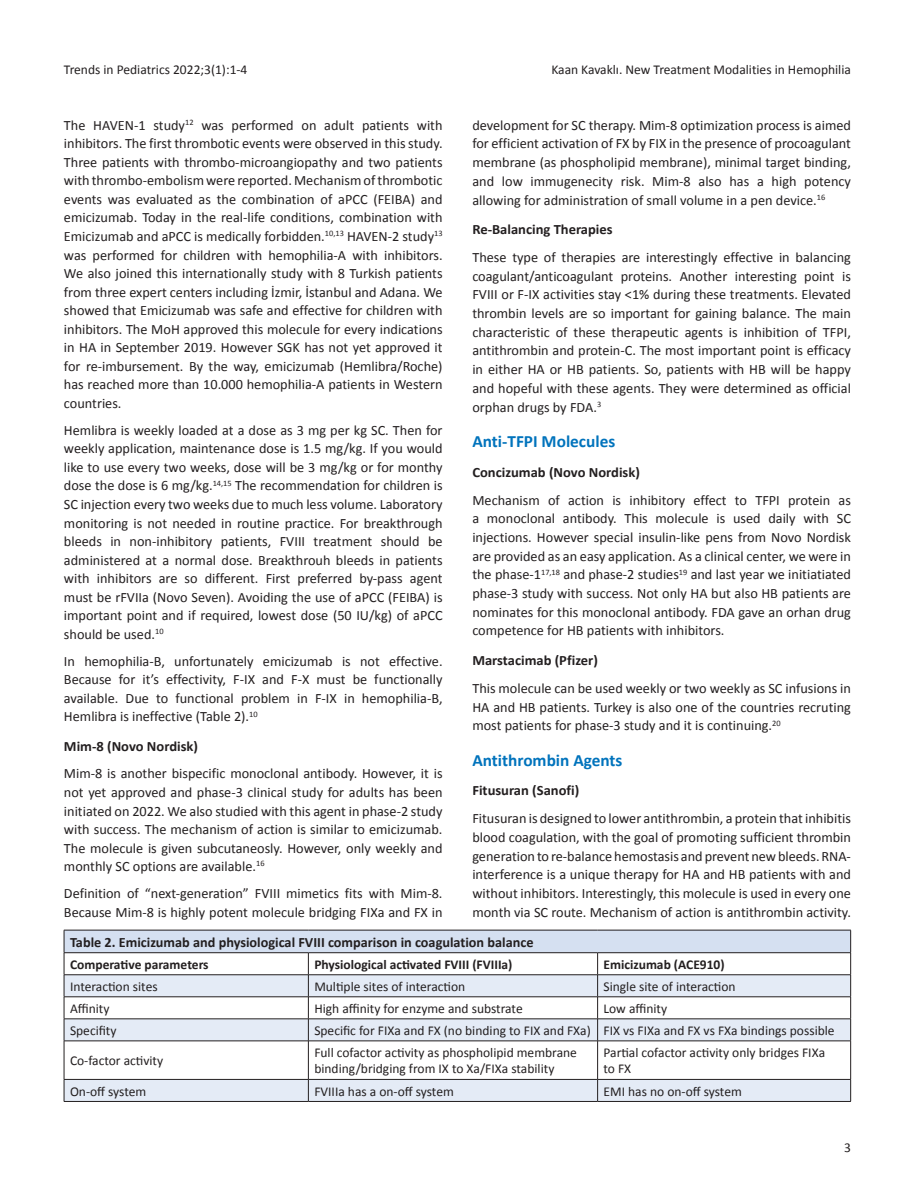
<style>
.page{position:relative;width:915px;height:1191px;background:#fff}
.page>*{position:absolute;margin:0;border:0;box-sizing:border-box;transform-origin:0 0}
.ANA_BASLIK{font:700 17.25px "Calibri";color:#0073bc}
.YAZI{font:14.25px/18.6px "Calibri";color:#231f20;text-align:justify}
.ARA_BALIK{font:700 14.25px "Calibri";color:#231f20}
.TABLO-BASI{font:700 14.25px "Calibri";color:#231f20}
.TABLO-YAZI{font:13.5px/16.5px "Calibri";color:#231f20}
.TABLO-ARA{font:700 13.5px "Calibri";color:#231f20}
</style>
<div class="page">
<div style="left:64px;top:930px;width:786px;height:22px;background:#d5e0f1"></div>
<div style="left:65px;top:975px;width:785px;height:126px;background:#e4ebf6"></div>
<svg style="left:65px;top:997px;width:785px;height:82px"></svg>
<svg style="left:308px;top:953px;width:1px;height:87px"></svg>
<svg style="left:597px;top:953px;width:1px;height:87px"></svg>
<hr style="left:308px;top:1041px;width:1px;height:38px;background:#231f20">
<hr style="left:597px;top:1041px;width:1px;height:38px;background:#231f20">
<svg style="left:308px;top:1080px;width:1px;height:21px"></svg>
<svg style="left:597px;top:1080px;width:1px;height:21px"></svg>
<hr style="left:64px;top:1041px;width:1px;height:38px;background:#231f20">
<hr style="left:850px;top:1041px;width:1px;height:38px;background:#231f20">
<hr style="left:64px;top:930px;width:244px;height:1px;background:#231f20">
<hr style="left:308px;top:930px;width:289px;height:1px;background:#231f20">
<hr style="left:597px;top:930px;width:253px;height:1px;background:#231f20">
<hr style="left:64px;top:952px;width:244px;height:1px;background:#231f20">
<hr style="left:308px;top:952px;width:289px;height:1px;background:#231f20">
<hr style="left:597px;top:952px;width:253px;height:1px;background:#231f20">
<hr style="left:64px;top:974px;width:244px;height:1px;background:#231f20">
<hr style="left:308px;top:974px;width:289px;height:1px;background:#231f20">
<hr style="left:597px;top:974px;width:253px;height:1px;background:#231f20">
<hr style="left:64px;top:996px;width:244px;height:1px;background:#231f20">
<hr style="left:308px;top:996px;width:289px;height:1px;background:#231f20">
<hr style="left:597px;top:996px;width:253px;height:1px;background:#231f20">
<hr style="left:64px;top:1018px;width:244px;height:1px;background:#231f20">
<svg style="left:64px;top:930px;width:1px;height:110px"></svg>
<hr style="left:308px;top:1018px;width:289px;height:1px;background:#231f20">
<hr style="left:597px;top:1018px;width:253px;height:1px;background:#231f20">
<svg style="left:850px;top:930px;width:1px;height:110px"></svg>
<hr style="left:64px;top:1040px;width:244px;height:1px;background:#231f20">
<hr style="left:308px;top:1040px;width:289px;height:1px;background:#231f20">
<hr style="left:597px;top:1040px;width:253px;height:1px;background:#231f20">
<hr style="left:64px;top:1079px;width:244px;height:1px;background:#231f20">
<svg style="left:64px;top:1079px;width:1px;height:22px"></svg>
<hr style="left:308px;top:1079px;width:289px;height:1px;background:#231f20">
<hr style="left:597px;top:1079px;width:253px;height:1px;background:#231f20">
<svg style="left:850px;top:1079px;width:1px;height:22px"></svg>
<hr style="left:64px;top:1101px;width:244px;height:1px;background:#231f20">
<hr style="left:308px;top:1101px;width:289px;height:1px;background:#231f20">
<hr style="left:597px;top:1101px;width:253px;height:1px;background:#231f20">
<p class="TABLO-YAZI" style="left:64px;top:62px;width:185px">Trends in Pediatrics 2022;3(1):1-4</p>
<p class="TABLO-YAZI" style="left:551px;top:62px;width:301px">Kaan Kavaklı. New Treatment Modalities in Hemophilia</p>
<p class="YAZI" style="left:64px;top:116px;width:380px">The HAVEN-1 study<sup>12</sup> was performed on adult patients with inhibitors. The first thrombotic events were observed in this study.<br>Three patients with thrombo-microangiopathy and two patients with thrombo-embolism were reported. Mechanism of thrombotic events was evaluated as the combination of aPCC (FEIBA) and emicizumab. Today in the real-life conditions, combination with Emicizumab and aPCC is medically forbidden.<sup>10,13</sup> HAVEN-2 study<sup>13 </sup>was performed for children with hemophilia-A with inhibitors.<br>We also joined this internationally study with 8 Turkish patients from three expert centers including İzmir, İstanbul and Adana. We showed that Emicizumab was safe and effective for children with inhibitors. The MoH approved this molecule for every indications in HA in September 2019. However SGK has not yet approved it for re-imbursement. By the way, emicizumab (Hemlibra/Roche) has reached more than 10.000 hemophilia-A patients in Western countries.</p>
<p class="YAZI" style="left:64px;top:421px;width:380px">Hemlibra is weekly loaded at a dose as 3 mg per kg SC. Then for weekly application, maintenance dose is 1.5 mg/kg. If you would like to use every two weeks, dose will be 3 mg/kg or for monthy dose the dose is 6 mg/kg.<sup>14,15</sup> The recommendation for children is SC injection every two weeks due to much less volume. Laboratory monitoring is not needed in routine practice. For breakthrough bleeds in non-inhibitory patients, FVIII treatment should be administered at a normal dose. Breakthrouh bleeds in patients with inhibitors are so different. First preferred by-pass agent must be rFVIIa (Novo Seven). Avoiding the use of aPCC (FEIBA) is important point and if required, lowest dose (50 IU/kg) of aPCC should be used.<sup>10</sup></p>
<p class="YAZI" style="left:64px;top:652px;width:380px">In hemophilia-B, unfortunately emicizumab is not effective.<br>Because for it’s effectivity, F-IX and F-X must be functionally available. Due to functional problem in F-IX in hemophilia-B, Hemlibra is ineffective (Table 2).<sup>10</sup></p>
<p class="ARA_BALIK" style="left:64px;top:735px;width:136px">Mim-8 (Novo Nordisk)</p>
<p class="YAZI" style="left:64px;top:764px;width:380px">Mim-8 is another bispecific monoclonal antibody. However, it is not yet approved and phase-3 clinical study for adults has been initiated on 2022. We also studied with this agent in phase-2 study with success. The mechanism of action is similar to emicizumab.<br>The molecule is given subcutaneosly. However, only weekly and monthly SC options are available.<sup>16</sup></p>
<p class="YAZI" style="left:64px;top:884px;width:380px">Definition of “next-generation” FVIII mimetics fits with Mim-8.<br>Because Mim-8 is highly potent molecule bridging FIXa and FX in</p>
<p class="YAZI" style="left:472px;top:116px;width:380px">development for SC therapy. Mim-8 optimization process is aimed for efficient activation of FX by FIX in the presence of procoagulant membrane (as phospholipid membrane), minimal target binding, and low immugenecity risk. Mim-8 also has a high potency allowing for administration of small volume in a pen device.<sup>16</sup></p>
<p class="ARA_BALIK" style="left:472px;top:219px;width:142px">Re-Balancing Therapies</p>
<p class="YAZI" style="left:472px;top:248px;width:380px">These type of therapies are interestingly effective in balancing coagulant/anticoagulant proteins. Another interesting point is FVIII or F-IX activities stay &lt;1% during these treatments. Elevated thrombin levels are so important for gaining balance. The main characteristic of these therapeutic agents is inhibition of TFPI, antithrombin and protein-C. The most important point is efficacy in either HA or HB patients. So, patients with HB will be happy and hopeful with these agents. They were determined as official orphan drugs by FDA.<sup>3</sup></p>
<p class="ANA_BASLIK" style="left:472px;top:429px;width:144px">Anti-TFPI Molecules</p>
<p class="ARA_BALIK" style="left:472px;top:462px;width:169px">Concizumab (Novo Nordisk)</p>
<p class="YAZI" style="left:472px;top:490px;width:380px">Mechanism of action is inhibitory effect to TFPI protein as a monoclonal antibody. This molecule is used daily with SC injections. However special insulin-like pens from Novo Nordisk are provided as an easy application. As a clinical center, we were in the phase-1<sup>17,18</sup> and phase-2 studies<sup>19</sup> and last year we initiatiated phase-3 study with success. Not only HA but also HB patients are nominates for this monoclonal antibody. FDA gave an orhan drug competence for HB patients with inhibitors.</p>
<p class="ARA_BALIK" style="left:472px;top:650px;width:127px">Marstacimab (Pfizer)</p>
<p class="YAZI" style="left:472px;top:679px;width:380px">This molecule can be used weekly or two weekly as SC infusions in HA and HB patients. Turkey is also one of the countries recruting most patients for phase-3 study and it is continuing.<sup>20</sup></p>
<p class="ANA_BASLIK" style="left:472px;top:748px;width:151px">Antithrombin Agents</p>
<p class="ARA_BALIK" style="left:472px;top:780px;width:108px">Fitusuran (Sanofi)</p>
<p class="YAZI" style="left:472px;top:809px;width:380px">Fitusuran is designed to lower antithrombin, a protein that inhibitis blood coagulation, with the goal of promoting sufficient thrombin generation to re-balance hemostasis and prevent new bleeds. RNA&shy;interference is a unique therapy for HA and HB patients with and without inhibitors. Interestingly, this molecule is used in every one month via SC route. Mechanism of action is antithrombin activity.</p>
<p class="TABLO-BASI" style="left:70px;top:932px;width:465px">Table 2. Emicizumab and physiological FVIII comparison in coagulation balance</p>
<p class="TABLO-ARA" style="left:70px;top:954px;width:140px">Comperative parameters</p>
<p class="TABLO-ARA" style="left:314px;top:954px;width:200px">Physiological activated FVIII (FVIIIa)</p>
<p class="TABLO-ARA" style="left:603px;top:954px;width:123px">Emicizumab (ACE910)</p>
<p class="TABLO-YAZI" style="left:70px;top:978px;width:89px">Interaction sites</p>
<p class="TABLO-YAZI" style="left:314px;top:978px;width:152px">Multiple sites of interaction</p>
<p class="TABLO-YAZI" style="left:603px;top:978px;width:133px">Single site of interaction</p>
<p class="TABLO-YAZI" style="left:70px;top:1000px;width:41px">Affinity</p>
<p class="TABLO-YAZI" style="left:314px;top:1000px;width:210px">High affinity for enzyme and substrate</p>
<p class="TABLO-YAZI" style="left:603px;top:1000px;width:65px">Low affinity</p>
<p class="TABLO-YAZI" style="left:70px;top:1022px;width:48px">Specifity</p>
<p class="TABLO-YAZI" style="left:314px;top:1022px;width:278px">Specific for FIXa and FX (no binding to FIX and FXa)</p>
<p class="TABLO-YAZI" style="left:603px;top:1022px;width:232px">FIX vs FIXa and FX vs FXa bindings possible</p>
<p class="TABLO-YAZI" style="left:70px;top:1052px;width:95px">Co-factor activity</p>
<p class="TABLO-YAZI" style="left:314px;top:1044px;width:264px">Full cofactor activity as phospholipid membrane binding/bridging from IX to Xa/FIXa stability</p>
<p class="TABLO-YAZI" style="left:603px;top:1044px;width:223px">Partial cofactor activity only bridges FIXa to FX</p>
<p class="TABLO-YAZI" style="left:70px;top:1082px;width:78px">On-off system</p>
<p class="TABLO-YAZI" style="left:314px;top:1082px;width:141px">FVIIIa has a on-off system</p>
<p class="TABLO-YAZI" style="left:603px;top:1082px;width:140px">EMI has no on-off system</p>
<p class="TABLO-YAZI" style="left:844px;top:1139px;width:8px">3</p>
</div>
